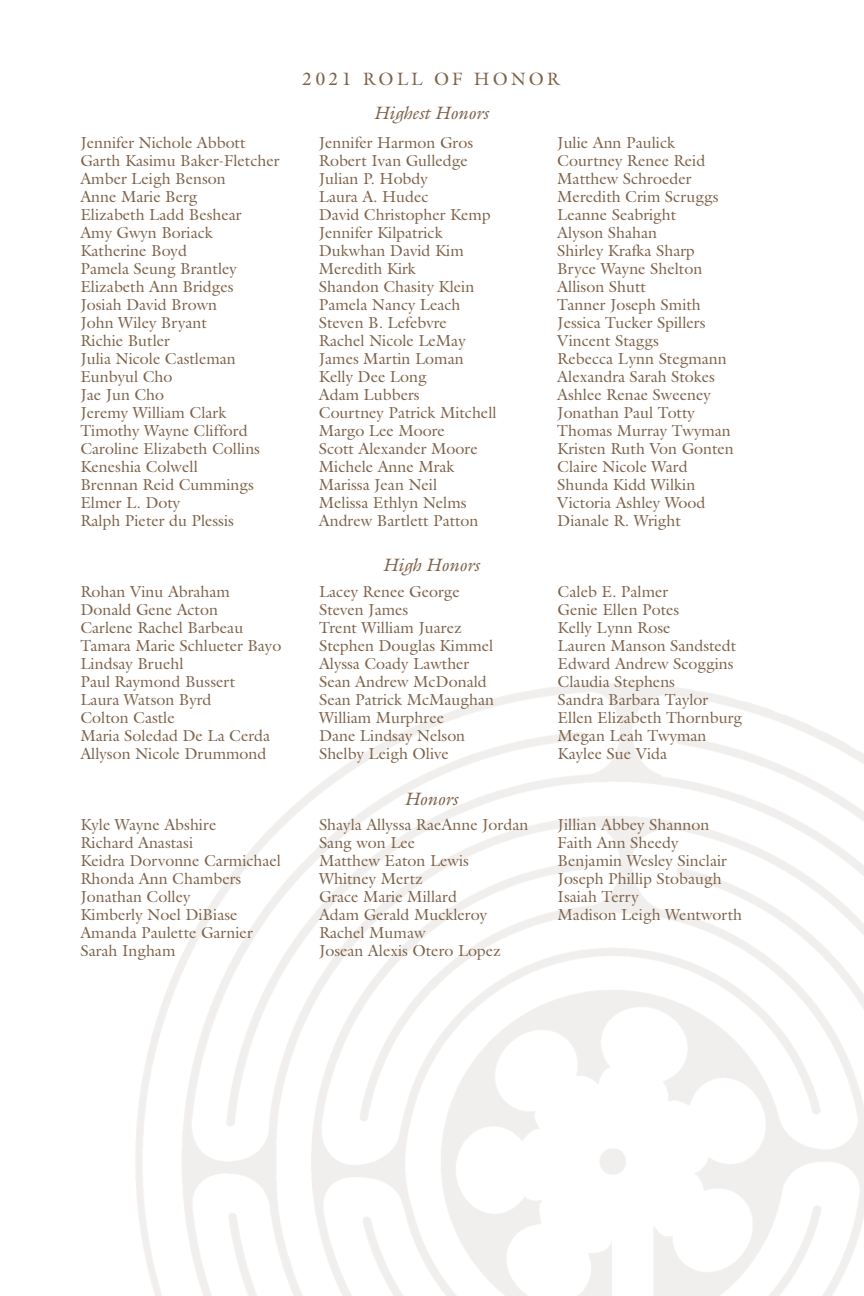
<style>
.page{position:relative;width:864px;height:1296px;background:#fff}
.page>*{position:absolute;margin:0;border:0;box-sizing:border-box;transform-origin:0 0}
.t1{font:italic 18px "Galliard Std";color:#7d6149}
.t2{font:18px "Galliard Std";letter-spacing:.17em;color:#7d6149}
.t3{font:16px/18px "Galliard Std";color:#7d6149}
</style>
<div class="page">
<p class="t2" style="left:302px;top:68px;width:259px">2021 ROLL OF HONOR</p>
<p class="t1" style="left:373px;top:102px;width:116px">Highest Honors</p>
<p class="t3" style="left:80px;top:134px;width:201px">Jennifer Nichole Abbott<br>Garth Kasimu Baker-Fletcher<br>Amber Leigh Benson<br>Anne Marie Berg<br>Elizabeth Ladd Beshear<br>Amy Gwyn Boriack<br>Katherine Boyd<br>Pamela Seung Brantley<br>Elizabeth Ann Bridges<br>Josiah David Brown<br>John Wiley Bryant<br>Richie Butler<br>Julia Nicole Castleman<br>Eunbyul Cho<br>Jae Jun Cho<br>Jeremy William Clark<br>Timothy Wayne Clifford<br>Caroline Elizabeth Collins<br>Keneshia Colwell<br>Brennan Reid Cummings<br>Elmer L. Doty<br>Ralph Pieter du Plessis</p>
<p class="t3" style="left:319px;top:134px;width:179px">Jennifer Harmon Gros<br>Robert Ivan Gulledge<br>Julian P. Hobdy<br>Laura A. Hudec<br>David Christopher Kemp<br>Jennifer Kilpatrick<br>Dukwhan David Kim<br>Meredith Kirk<br>Shandon Chasity Klein<br>Pamela Nancy Leach<br>Steven B. Lefebvre<br>Rachel Nicole LeMay<br>James Martin Loman<br>Kelly Dee Long<br>Adam Lubbers<br>Courtney Patrick Mitchell<br>Margo Lee Moore<br>Scott Alexander Moore<br>Michele Anne Mrak<br>Marissa Jean Neil<br>Melissa Ethlyn Nelms<br>Andrew Bartlett Patton</p>
<p class="t3" style="left:557px;top:134px;width:178px">Julie Ann Paulick<br>Courtney Renee Reid<br>Matthew Schroeder<br>Meredith Crim Scruggs<br>Leanne Seabright<br>Alyson Shahan<br>Shirley Krafka Sharp<br>Bryce Wayne Shelton<br>Allison Shutt<br>Tanner Joseph Smith<br>Jessica Tucker Spillers<br>Vincent Staggs<br>Rebecca Lynn Stegmann<br>Alexandra Sarah Stokes<br>Ashlee Renae Sweeney<br>Jonathan Paul Totty<br>Thomas Murray Twyman<br>Kristen Ruth Von Gonten<br>Claire Nicole Ward<br>Shunda Kidd Wilkin<br>Victoria Ashley Wood<br>Dianale R. Wright</p>
<p class="t1" style="left:382px;top:553px;width:98px">High Honors</p>
<p class="t3" style="left:80px;top:582px;width:202px">Rohan Vinu Abraham<br>Donald Gene Acton<br>Carlene Rachel Barbeau<br>Tamara Marie Schlueter Bayo<br>Lindsay Bruehl<br>Paul Raymond Bussert<br>Laura Watson Byrd<br>Colton Castle<br>Maria Soledad De La Cerda<br>Allyson Nicole Drummond</p>
<p class="t3" style="left:319px;top:582px;width:177px">Lacey Renee George<br>Steven James<br>Trent William Juarez<br>Stephen Douglas Kimmel<br>Alyssa Coady Lawther<br>Sean Andrew McDonald<br>Sean Patrick McMaughan<br>William Murphree<br>Dane Lindsay Nelson<br>Shelby Leigh Olive</p>
<p class="t3" style="left:558px;top:582px;width:186px">Caleb E. Palmer<br>Genie Ellen Potes<br>Kelly Lynn Rose<br>Lauren Manson Sandstedt<br>Edward Andrew Scoggins<br>Claudia Stephens<br>Sandra Barbara Taylor<br>Ellen Elizabeth Thornburg<br>Megan Leah Twyman<br>Kaylee Sue Vida</p>
<p class="t1" style="left:404px;top:787px;width:55px">Honors</p>
<p class="t3" style="left:80px;top:815px;width:202px">Kyle Wayne Abshire<br>Richard Anastasi<br>Keidra Dorvonne Carmichael<br>Rhonda Ann Chambers<br>Jonathan Colley<br>Kimberly Noel DiBiase<br>Amanda Paulette Garnier<br>Sarah Ingham</p>
<p class="t3" style="left:319px;top:815px;width:211px">Shayla Allyssa RaeAnne Jordan<br>Sang won Lee<br>Matthew Eaton Lewis<br>Whitney Mertz<br>Grace Marie Millard<br>Adam Gerald Muckleroy<br>Rachel Mumaw<br>Josean Alexis Otero Lopez</p>
<p class="t3" style="left:558px;top:815px;width:186px">Jillian Abbey Shannon<br>Faith Ann Sheedy<br>Benjamin Wesley Sinclair<br>Joseph Phillip Stobaugh<br>Isaiah Terry<br>Madison Leigh Wentworth</p>
</div>
